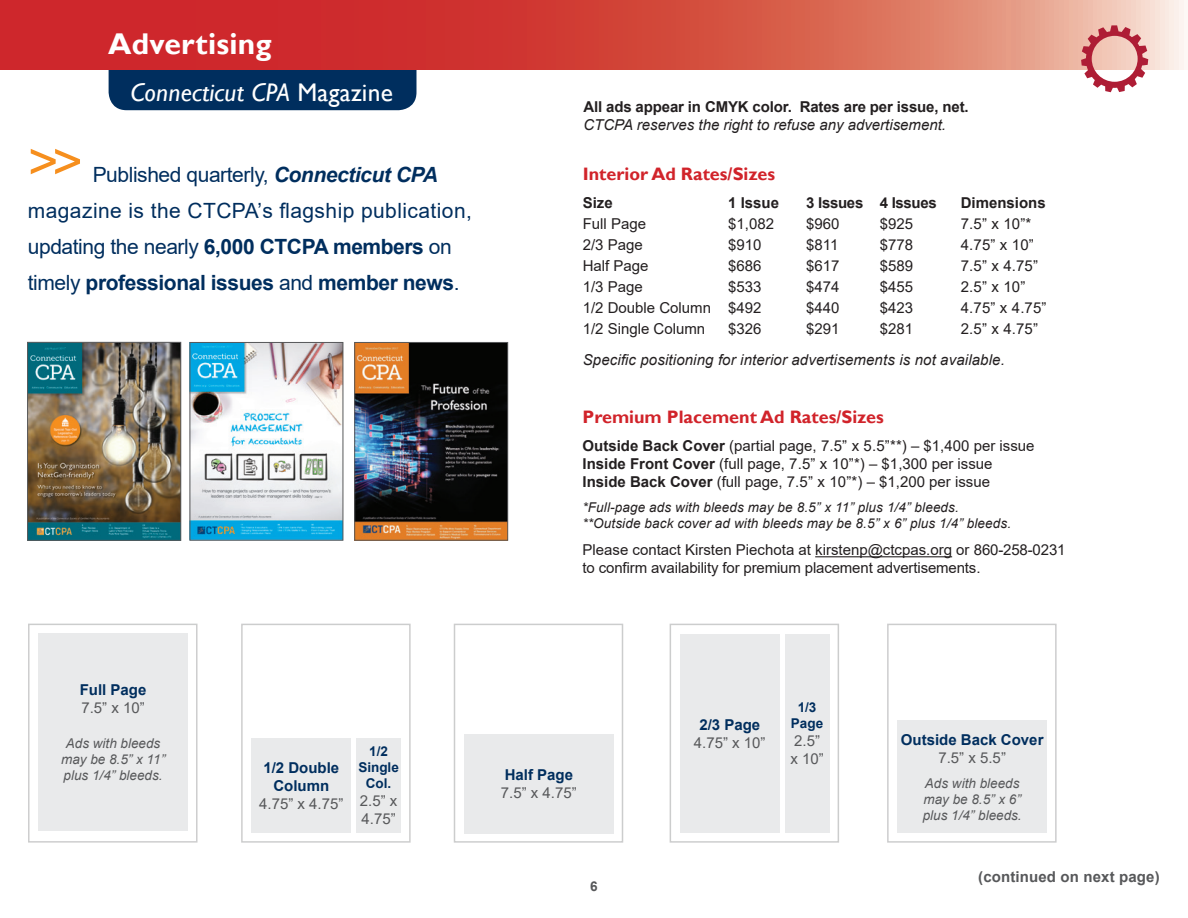
<style>
.page{position:relative;width:1188px;height:918px;background:#fff}
.page>*{position:absolute;margin:0;border:0;box-sizing:border-box;transform-origin:0 0}
.t1{font:52.5px "Arial";color:#f68f1e}
.t2{font:700 30px "Gill Sans";letter-spacing:.01em;color:#fff}
.t3{font:italic 25.5px "Gill Sans";letter-spacing:.01em;color:#fff}
.t4{font:21px/36px "Arial";letter-spacing:-.02em;color:#002e5e}
.t5{font:700 18px "Gill Sans";color:#d1232a}
.t6{font:15px/18px "Arial";color:#231f20}
.t7{font:italic 15px/18px "Arial";letter-spacing:.01em;color:#231f20}
.t8{font:15px/18px "Arial";color:#57585a}
.t9{font:700 15px/18px "Arial";color:#002e5e;text-align:center}
.t10{font:700 15px "Arial";letter-spacing:.01em;color:#57585a}
.t11{font:700 15px "Arial";color:#231f20}
.t12{font:700 15px "Arial";letter-spacing:-.02em;color:#231f20}
.t13{font:italic 13.5px/16.2px "Arial";letter-spacing:.01em;color:#231f20}
.t14{font:italic 13.5px/16.2px "Arial";color:#57585a;text-align:center}
.t15{font:700 13.5px/16.2px "Arial";color:#002e5e;text-align:center}
.t16{font:700 13.5px "Arial";color:#57585a}
.s1{font-style:normal}
.s2{font-weight:700;font-style:italic}
.s3{font-weight:700}
.s4{font-weight:700;font-style:normal}
</style>
<div class="page">
<hr style="left:815px;top:556px;width:137px;height:1px;background:#231f20">
<img style="left:29px;top:344px;width:150px;height:195px">
<div style="left:27px;top:342px;width:154px;height:199px;border:1px solid #57585a"></div>
<img style="left:357px;top:344px;width:149px;height:194px">
<div style="left:355px;top:342px;width:153px;height:198px;border:1px solid #57585a"></div>
<img style="left:192px;top:344px;width:149px;height:194px">
<div style="left:190px;top:342px;width:153px;height:198px;border:1px solid #57585a"></div>
<div style="left:464px;top:734px;width:150px;height:100px;background:#e9eaeb"></div>
<div style="left:38px;top:633px;width:150px;height:198px;background:#e9eaeb"></div>
<div style="left:252px;top:738px;width:99px;height:94px;background:#e9eaeb"></div>
<div style="left:680px;top:634px;width:100px;height:198px;background:#e9eaeb"></div>
<div style="left:356px;top:738px;width:45px;height:94px;background:#e9eaeb"></div>
<div style="left:785px;top:634px;width:44px;height:198px;background:#e9eaeb"></div>
<div style="left:898px;top:721px;width:149px;height:112px;background:#e9eaeb"></div>
<div style="left:109px;top:69px;width:307px;height:41px;background:#002e5e"></div>
<svg style="left:0;top:0;width:1184px;height:69px;background:#d6524a"></svg>
<svg style="left:1081px;top:25px;width:67px;height:67px"></svg>
<p class="t2" style="left:108px;top:26px;width:165px">Advertising</p>
<p class="t3" style="left:130px;top:78px;width:264px">Connecticut CPA <span class="s1">Magazine</span></p>
<p class="t1" style="left:28px;top:125px;width:57px">&gt;&gt;</p>
<p class="t4" style="left:28px;top:156px;width:446px;text-indent:65px">Published quarterly, <span class="s2">Connecticut CPA </span>magazine is the CTCPA’s flagship publication, updating the nearly <span class="s3">6,000 CTCPA members</span> on timely <span class="s3">professional issues</span> and <span class="s3">member news</span>.</p>
<p class="t7" style="left:584px;top:98px;width:387px"><span class="s4">All ads appear in CMYK color. Rates are per issue, net.<br></span>CTCPA reserves the right to refuse any advertisement.</p>
<p class="t5" style="left:583px;top:163px;width:194px">Interior Ad Rates/Sizes</p>
<p class="t11" style="left:583px;top:192px;width:32px">Size</p>
<p class="t11" style="left:728px;top:192px;width:52px">1 Issue</p>
<p class="t12" style="left:806px;top:192px;width:132px">3 Issues 4 Issues</p>
<p class="t11" style="left:961px;top:192px;width:87px">Dimensions</p>
<p class="t6" style="left:583px;top:215px;width:65px">Full Page</p>
<p class="t6" style="left:728px;top:215px;width:47px">$1,082</p>
<p class="t6" style="left:806px;top:215px;width:35px">$960</p>
<p class="t6" style="left:880px;top:215px;width:35px">$925</p>
<p class="t6" style="left:961px;top:215px;width:72px">7.5” x 10”*</p>
<p class="t6" style="left:583px;top:236px;width:62px">2/3 Page</p>
<p class="t6" style="left:728px;top:236px;width:35px">$910</p>
<p class="t6" style="left:806px;top:236px;width:34px">$811</p>
<p class="t6" style="left:880px;top:236px;width:35px">$778</p>
<p class="t6" style="left:961px;top:236px;width:75px">4.75” x 10”</p>
<p class="t6" style="left:583px;top:257px;width:67px">Half Page</p>
<p class="t6" style="left:728px;top:257px;width:35px">$686</p>
<p class="t6" style="left:806px;top:257px;width:35px">$617</p>
<p class="t6" style="left:880px;top:257px;width:35px">$589</p>
<p class="t6" style="left:961px;top:257px;width:79px">7.5” x 4.75”</p>
<p class="t6" style="left:583px;top:278px;width:62px">1/3 Page</p>
<p class="t6" style="left:728px;top:278px;width:35px">$533</p>
<p class="t6" style="left:806px;top:278px;width:35px">$474</p>
<p class="t6" style="left:880px;top:278px;width:35px">$455</p>
<p class="t6" style="left:961px;top:278px;width:66px">2.5” x 10”</p>
<p class="t6" style="left:583px;top:299px;width:180px">1/2 Double Column $492</p>
<p class="t6" style="left:806px;top:299px;width:35px">$440</p>
<p class="t6" style="left:880px;top:299px;width:35px">$423</p>
<p class="t6" style="left:961px;top:299px;width:87px">4.75” x 4.75”</p>
<p class="t6" style="left:583px;top:320px;width:124px">1/2 Single Column</p>
<p class="t6" style="left:728px;top:320px;width:35px">$326</p>
<p class="t6" style="left:806px;top:320px;width:35px">$291</p>
<p class="t6" style="left:880px;top:320px;width:35px">$281</p>
<p class="t6" style="left:961px;top:320px;width:79px">2.5” x 4.75”</p>
<p class="t7" style="left:583px;top:351px;width:424px">Specific positioning for interior advertisements is not available.</p>
<p class="t5" style="left:583px;top:407px;width:303px">Premium Placement Ad Rates/Sizes</p>
<p class="t6" style="left:583px;top:436px;width:453px"><span class="s3">Outside Back Cover</span> (partial page, 7.5” x 5.5”**) – $1,400 per issue</p>
<p class="t6" style="left:583px;top:454px;width:411px"><span class="s3">Inside Front Cover</span> (full page, 7.5” x 10”*) – $1,300 per issue</p>
<p class="t6" style="left:583px;top:472px;width:409px"><span class="s3">Inside Back Cover</span> (full page, 7.5” x 10”*) – $1,200 per issue</p>
<p class="t13" style="left:583px;top:499px;width:430px">*Full-page ads with bleeds may be 8.5” x 11” plus 1/4” bleeds. **Outside back cover ad with bleeds may be 8.5” x 6” plus 1/4” bleeds.</p>
<p class="t6" style="left:583px;top:541px;width:484px">Please contact Kirsten Piechota at kirstenp@ctcpas.org or 860-258-0231 to confirm availability for premium placement advertisements.</p>
<p class="t9" style="left:80px;top:681px;width:68px">Full Page</p>
<p class="t8" style="left:81px;top:699px;width:65px">7.5” x 10”</p>
<p class="t14" style="left:61px;top:735px;width:106px">Ads with bleeds may be 8.5” x 11” plus 1/4” bleeds.</p>
<p class="t9" style="left:263px;top:758px;width:77px">1/2 Double<br>Column</p>
<p class="t8" style="left:259px;top:794px;width:86px">4.75” x 4.75”</p>
<p class="t15" style="left:358px;top:743px;width:42px">1/2<br>Single</p>
<p class="t15" style="left:366px;top:776px;width:27px">Col.</p>
<p class="t8" style="left:360px;top:792px;width:39px">2.5” x<br>4.75”</p>
<p class="t9" style="left:505px;top:766px;width:70px">Half Page</p>
<p class="t8" style="left:501px;top:784px;width:77px">7.5” x 4.75”</p>
<p class="t16" style="left:590px;top:877px;width:9px">6</p>
<p class="t9" style="left:699px;top:715px;width:62px">2/3 Page</p>
<p class="t8" style="left:694px;top:733px;width:73px">4.75” x 10”</p>
<p class="t15" style="left:791px;top:699px;width:34px">1/3<br>Page</p>
<p class="t8" style="left:794px;top:732px;width:27px">2.5”</p>
<p class="t8" style="left:790px;top:750px;width:35px">x 10”</p>
<p class="t9" style="left:901px;top:730px;width:144px">Outside Back Cover</p>
<p class="t8" style="left:938px;top:748px;width:69px">7.5” x 5.5”</p>
<p class="t14" style="left:923px;top:775px;width:101px;text-align:left">Ads with bleeds may be 8.5” x 6” plus 1/4” bleeds.</p>
<p class="t10" style="left:978px;top:866px;width:183px">(continued on next page)</p>
</div>
